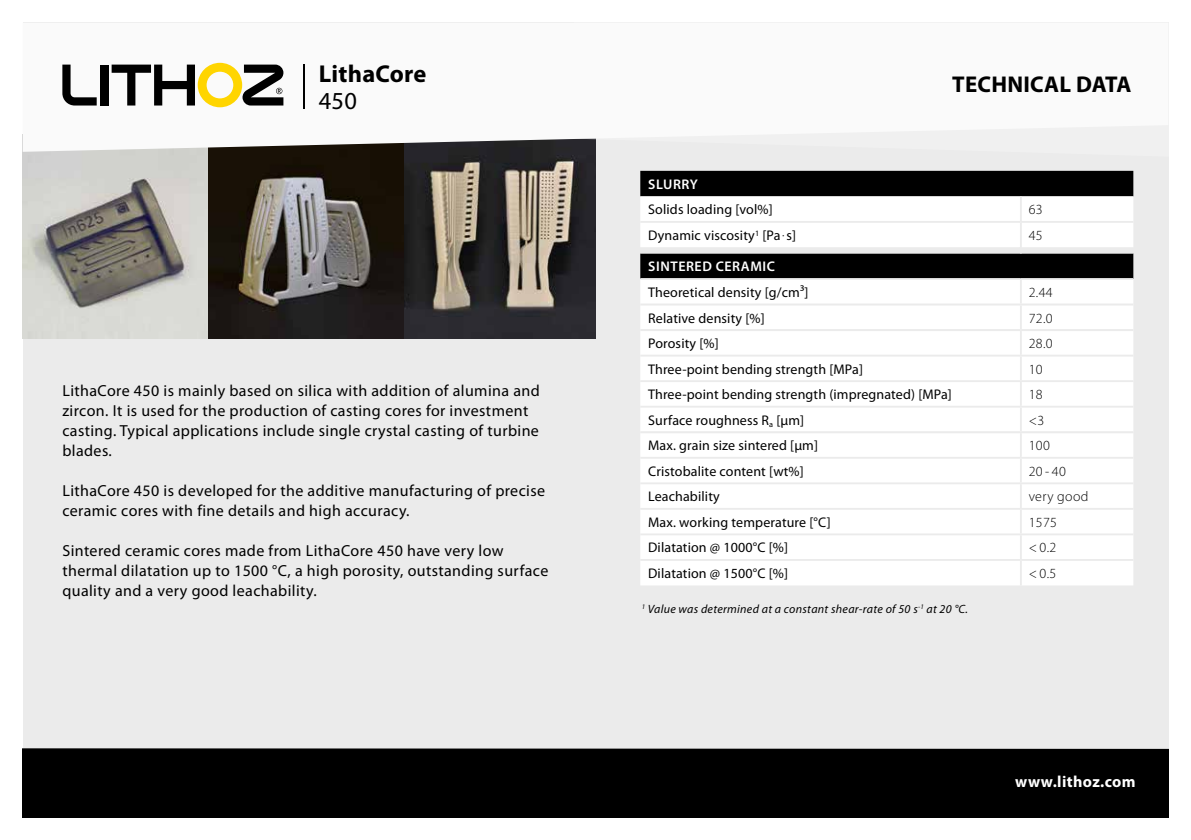
<style>
.page{position:relative;width:1191px;height:840px;background:#fff}
.page>*{position:absolute;margin:0;border:0;box-sizing:border-box;transform-origin:0 0}
.t1{font:700 24.4px "Myriad Pro";letter-spacing:.01em;color:#000}
.t2{font:24.4px "Myriad Pro";color:#000}
.t3{font:700 22.8px "Myriad Pro";letter-spacing:.01em;color:#000}
.t4{font:16px/20px "Myriad Pro";letter-spacing:.025em;color:#000}
.t5{font:700 16px "Myriad Pro";letter-spacing:.025em;color:#fff}
.t6{font:14px "Myriad Pro";letter-spacing:.01em;color:#000}
.t7{font:300 14px "Myriad Pro";letter-spacing:.025em;color:#000}
.t8{font:600 14px "Myriad Pro";letter-spacing:.04em;color:#fff}
.t9{font:italic 12px "Myriad Pro";letter-spacing:.025em;color:#000}
</style>
<div class="page">
<div style="left:23px;top:23px;width:1145px;height:793px;background:#ebebeb"></div>
<img style="left:23px;top:152px;width:186px;height:186px">
<img style="left:209px;top:152px;width:386px;height:186px">
<div style="left:23px;top:747px;width:1145px;height:69px;background:#000"></div>
<svg style="left:23px;top:23px;width:1145px;height:129px;fill:#fafafa"></svg>
<svg style="left:62px;top:65px;width:35px;height:40px"></svg>
<div style="left:100px;top:65px;width:8px;height:40px;background:#000"></div>
<svg style="left:112px;top:63px;width:171px;height:44px"></svg>
<hr style="left:303px;top:64px;width:2px;height:45px;background:#000">
<div style="left:640px;top:171px;width:493px;height:25px;background:#000"></div>
<svg style="left:640px;top:253px;width:493px;height:127px;background:#cacaca"></svg>
<div style="left:640px;top:382px;width:493px;height:203px;background:#fff"></div>
<hr style="left:640px;top:278px;width:380px;height:2px;background:#ebebeb">
<hr style="left:1020px;top:278px;width:113px;height:2px;background:#ebebeb">
<hr style="left:640px;top:456px;width:380px;height:2px;background:#ebebeb">
<hr style="left:1020px;top:456px;width:113px;height:2px;background:#ebebeb">
<hr style="left:640px;top:482px;width:380px;height:2px;background:#ebebeb">
<hr style="left:1020px;top:482px;width:113px;height:2px;background:#ebebeb">
<hr style="left:640px;top:507px;width:380px;height:2px;background:#ebebeb">
<hr style="left:1020px;top:507px;width:113px;height:2px;background:#ebebeb">
<hr style="left:640px;top:354px;width:380px;height:2px;background:#ebebeb">
<hr style="left:1020px;top:354px;width:113px;height:2px;background:#ebebeb">
<hr style="left:640px;top:533px;width:380px;height:2px;background:#ebebeb">
<hr style="left:1020px;top:533px;width:113px;height:2px;background:#ebebeb">
<hr style="left:640px;top:558px;width:380px;height:2px;background:#ebebeb">
<hr style="left:1020px;top:558px;width:113px;height:2px;background:#ebebeb">
<hr style="left:640px;top:405px;width:380px;height:2px;background:#ebebeb">
<svg style="left:1020px;top:280px;width:1px;height:305px"></svg>
<hr style="left:1020px;top:405px;width:113px;height:2px;background:#ebebeb">
<hr style="left:640px;top:303px;width:380px;height:2px;background:#ebebeb">
<hr style="left:1020px;top:303px;width:113px;height:2px;background:#ebebeb">
<hr style="left:640px;top:329px;width:380px;height:2px;background:#ebebeb">
<hr style="left:1020px;top:329px;width:113px;height:2px;background:#ebebeb">
<hr style="left:640px;top:431px;width:380px;height:2px;background:#ebebeb">
<hr style="left:1020px;top:431px;width:113px;height:2px;background:#ebebeb">
<div style="left:640px;top:196px;width:493px;height:51px;background:#fff"></div>
<hr style="left:1020px;top:221px;width:113px;height:2px;background:#ebebeb">
<h1 class="t1" style="left:319px;top:60px;width:109px">LithaCore</h1>
<h1 class="t2" style="left:319px;top:86px;width:40px">450</h1>
<p class="t4" style="left:62px;top:380px;width:479px">LithaCore 450 is mainly based on silica with addition of alumina and zircon. It is used for the production of casting cores for investment casting. Typical applications include single crystal casting of turbine blades.</p>
<p class="t4" style="left:62px;top:480px;width:484px">LithaCore 450 is developed for the additive manufacturing of precise ceramic cores with fine details and high accuracy.</p>
<p class="t4" style="left:62px;top:540px;width:487px">Sintered ceramic cores made from LithaCore 450 have very low thermal dilatation up to 1500 °C, a high porosity, outstanding surface quality and a very good leachability.</p>
<h2 class="t3" style="left:952px;top:71px;width:181px">TECHNICAL DATA</h2>
<p class="t8" style="left:648px;top:176px;width:51px">SLURRY</p>
<p class="t6" style="left:648px;top:200px;width:126px">Solids loading [vol%]</p>
<p class="t7" style="left:1028px;top:201px;width:16px">63</p>
<p class="t6" style="left:648px;top:227px;width:149px">Dynamic viscosity<sup>1</sup> [Pa .s]</p>
<p class="t7" style="left:1028px;top:228px;width:16px">45</p>
<p class="t8" style="left:648px;top:258px;width:128px">SINTERED CERAMIC</p>
<p class="t6" style="left:648px;top:283px;width:162px">Theoretical density [g/cm³]</p>
<p class="t7" style="left:1028px;top:284px;width:25px">2.44</p>
<p class="t6" style="left:648px;top:309px;width:118px">Relative density [%]</p>
<p class="t7" style="left:1028px;top:310px;width:25px">72.0</p>
<p class="t6" style="left:648px;top:334px;width:72px">Porosity [%]</p>
<p class="t7" style="left:1028px;top:335px;width:25px">28.0</p>
<p class="t6" style="left:648px;top:360px;width:216px">Three-point bending strength [MPa]</p>
<p class="t7" style="left:1028px;top:361px;width:16px">10</p>
<p class="t6" style="left:648px;top:385px;width:305px">Three-point bending strength (impregnated) [MPa]</p>
<p class="t7" style="left:1028px;top:386px;width:16px">18</p>
<p class="t6" style="left:648px;top:411px;width:158px">Surface roughness R<sub>a</sub> [μm]</p>
<p class="t7" style="left:1028px;top:412px;width:17px">&lt;3</p>
<p class="t6" style="left:648px;top:436px;width:171px">Max. grain size sintered [μm]</p>
<p class="t7" style="left:1028px;top:437px;width:23px">100</p>
<p class="t6" style="left:648px;top:462px;width:157px">Cristobalite content [wt%]</p>
<p class="t7" style="left:1028px;top:463px;width:39px">20-40</p>
<p class="t6" style="left:648px;top:487px;width:73px">Leachability</p>
<p class="t7" style="left:1028px;top:488px;width:61px">very good</p>
<p class="t6" style="left:648px;top:513px;width:184px">Max. working temperature [°C]</p>
<p class="t7" style="left:1028px;top:514px;width:30px">1575</p>
<p class="t6" style="left:648px;top:538px;width:141px">Dilatation @ 1000°C [%]</p>
<p class="t7" style="left:1028px;top:539px;width:29px">&lt; 0.2</p>
<p class="t6" style="left:648px;top:564px;width:141px">Dilatation @ 1500°C [%]</p>
<p class="t7" style="left:1028px;top:565px;width:29px">&lt; 0.5</p>
<p class="t9" style="left:641px;top:602px;width:328px"><sup>1</sup> Value was determined at a constant shear-rate of 50 s<sup>-1</sup> at 20 °C.</p>
<p class="t5" style="left:1015px;top:772px;width:122px">www.lithoz.com</p>
</div>
